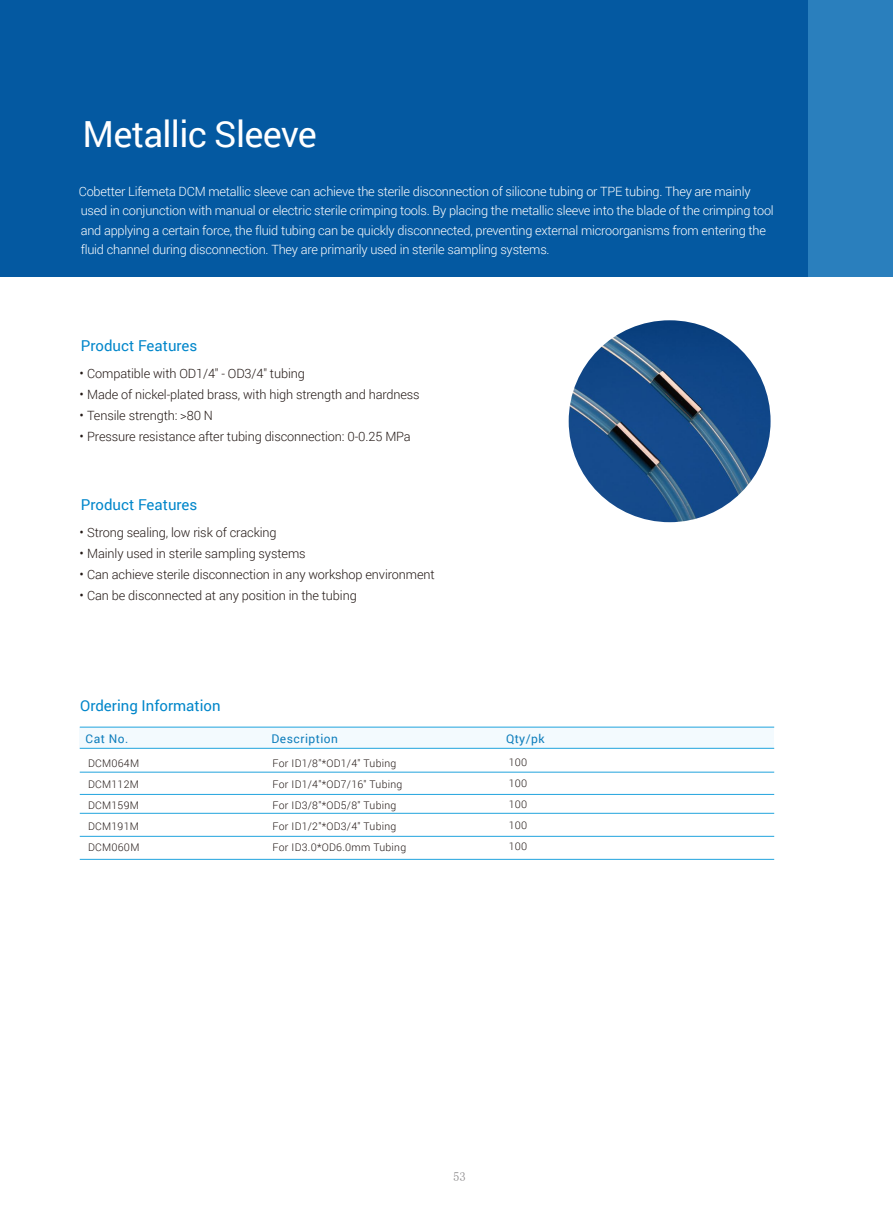
<style>
.page{position:relative;width:893px;height:1212px;background:#fff}
.page>*{position:absolute;margin:0;border:0;box-sizing:border-box;transform-origin:0 0}
.t1{font:36px "Roboto";letter-spacing:-.02em;color:#fff}
.t2{font:15px "Roboto";color:#0086ca}
.t3{font:300 12.75px/19.5px "Roboto";letter-spacing:-.015em;color:#fff}
.t4{font:300 12.75px "Roboto";letter-spacing:-.01em;color:#221815}
.t5{font:12.6px "Alibaba Pu Hui Ti L";color:#807f80}
.t6{font:12px "Roboto";letter-spacing:.04em;color:#0f7ebc}
.t7{font:300 10.5px/21px "Roboto";letter-spacing:.025em;color:#221815;text-align:justify}
.s1{font-size:13.5px}
</style>
<div class="page">
<div style="left:0;top:0;width:893px;height:277px;background:#0459a1"></div>
<div style="left:808px;top:0;width:85px;height:276px;background:#2a7fbd"></div>
<img style="left:569px;top:320px;width:202px;height:202px;border-radius:101px">
<div style="left:80px;top:727px;width:694px;height:21px;background:#f3fafe"></div>
<hr style="left:80px;top:727px;width:694px;height:1px;background:#21a4de">
<hr style="left:80px;top:748px;width:694px;height:1px;background:#21a4de">
<hr style="left:80px;top:772px;width:694px;height:1px;background:#21a4de">
<hr style="left:80px;top:794px;width:694px;height:1px;background:#21a4de">
<hr style="left:80px;top:813px;width:694px;height:1px;background:#21a4de">
<hr style="left:80px;top:836px;width:694px;height:1px;background:#21a4de">
<hr style="left:80px;top:859px;width:694px;height:1px;background:#21a4de">
<h1 class="t1" style="left:83px;top:109px;width:236px">Metallic Sleeve</h1>
<p class="t3" style="left:79px;top:181px;width:696px">Cobetter Lifemeta DCM metallic sleeve can achieve the sterile disconnection of silicone tubing or TPE tubing. They are mainly used in conjunction with manual or electric sterile crimping tools. By placing the metallic sleeve into the blade of the crimping tool and applying a certain force, the fluid tubing can be quickly disconnected, preventing external microorganisms from entering the fluid channel during disconnection. They are primarily used in sterile sampling systems.</p>
<p class="t2" style="left:81px;top:335px;width:118px">Product Features</p>
<p class="t4" style="left:80px;top:364px;width:227px"><span class="s1">•</span> Compatible with OD1/4" - OD3/4" tubing</p>
<p class="t4" style="left:80px;top:385px;width:342px"><span class="s1">•</span> Made of nickel-plated brass, with high strength and hardness</p>
<p class="t4" style="left:80px;top:406px;width:135px"><span class="s1">•</span> Tensile strength: &gt;80 N</p>
<p class="t4" style="left:80px;top:427px;width:333px"><span class="s1">•</span> Pressure resistance after tubing disconnection: 0-0.25 MPa</p>
<p class="t2" style="left:81px;top:494px;width:118px">Product Features</p>
<p class="t4" style="left:80px;top:524px;width:199px"><span class="s1">•</span> Strong sealing, low risk of cracking</p>
<p class="t4" style="left:80px;top:545px;width:228px"><span class="s1">•</span> Mainly used in sterile sampling systems</p>
<p class="t4" style="left:80px;top:566px;width:357px"><span class="s1">•</span> Can achieve sterile disconnection in any workshop environment</p>
<p class="t4" style="left:80px;top:587px;width:279px"><span class="s1">•</span> Can be disconnected at any position in the tubing</p>
<p class="t2" style="left:80px;top:695px;width:142px">Ordering Information</p>
<p class="t6" style="left:86px;top:730px;width:44px">Cat No.</p>
<p class="t6" style="left:272px;top:730px;width:68px">Description</p>
<p class="t6" style="left:506px;top:730px;width:40px">Qty/pk</p>
<p class="t7" style="left:88px;top:752px;width:53px">DCM064M DCM112M DCM159M DCM191M DCM060M</p>
<p class="t7" style="left:273px;top:752px;width:135px;text-align:left">For ID1/8"*OD1/4" Tubing<br>For ID1/4"*OD7/16" Tubing<br>For ID3/8"*OD5/8" Tubing<br>For ID1/2"*OD3/4" Tubing<br>For ID3.0*OD6.0mm Tubing</p>
<p class="t7" style="left:509px;top:752px;width:20px">100<br>100<br>100<br>100<br>100</p>
<p class="t5" style="left:453px;top:1170px;width:14px">53</p>
</div>
